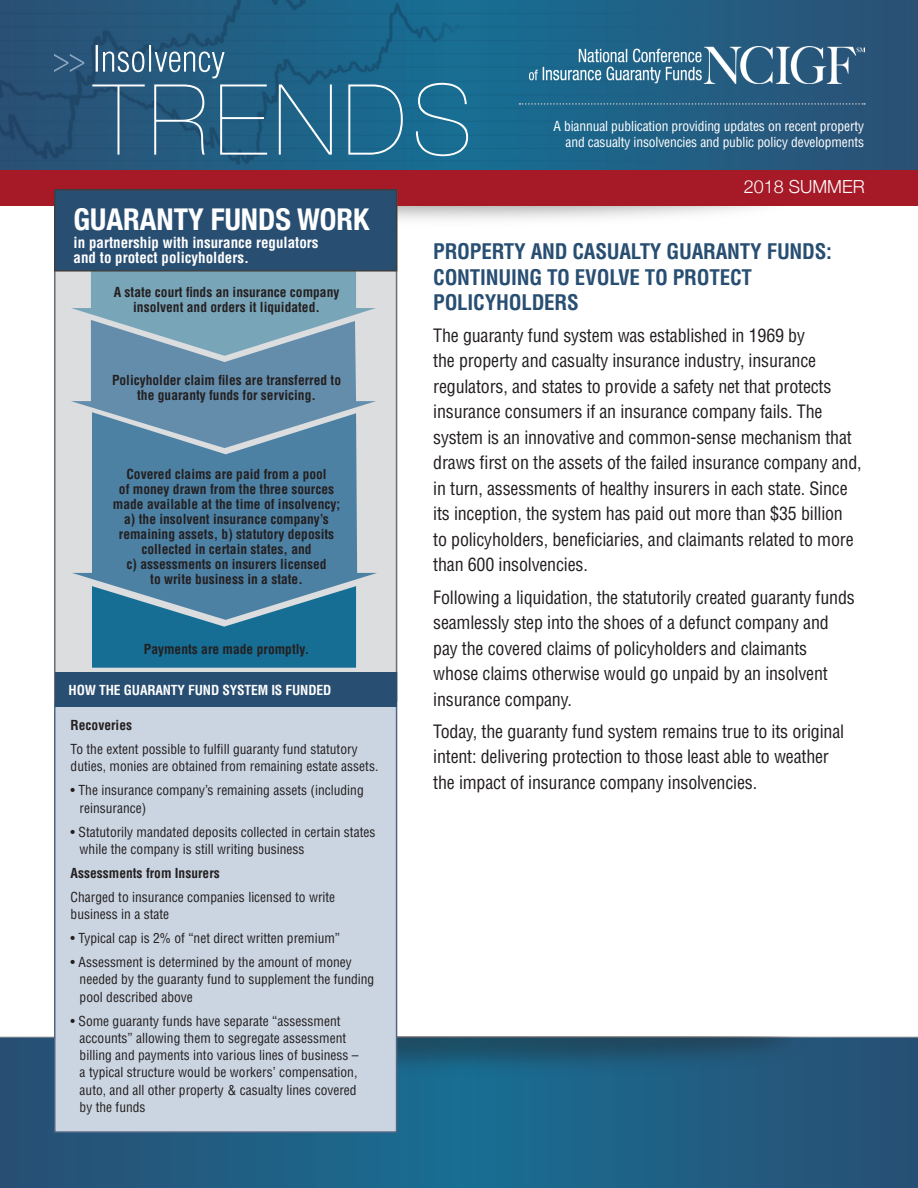
<style>
.page{position:relative;width:918px;height:1188px;background:#fff}
.page>*{position:absolute;margin:0;border:0;box-sizing:border-box;transform-origin:0 0}
.t1{font:700 condensed 30px "Helvetica Neue";color:#fff}
.t2{font:700 condensed 21px/25.2px "Helvetica";letter-spacing:-.01em;color:#284e72}
.t3{font:condensed 18px/25.5px "Helvetica";letter-spacing:-.01em;color:#231f20}
.t4{font:300 18px "Helvetica Neue";color:#fff}
.t5{font:700 condensed 15px/15px "Helvetica";color:#fff}
.t6{font:condensed 13.5px/17.2px "Helvetica";color:#231f20}
.t7{font:700 condensed 13.5px/15px "Helvetica";color:#231f20;text-align:center}
.t8{font:condensed 13.5px/16.2px "Helvetica";letter-spacing:-.01em;color:#fff;text-align:right}
.t9{font:700 condensed 13.5px "Helvetica";letter-spacing:-.01em;color:#fff}
</style>
<div class="page">
<svg style="left:0;top:1038px;width:918px;height:150px;background:#215c81"></svg>
<img style="left:397px;top:205px;width:415px;height:38px">
<div style="left:0;top:162px;width:918px;height:43px;background:#a61a28"></div>
<hr style="left:0;top:1037px;width:918px;height:1px;background:#919295">
<img style="left:0;top:0;width:918px;height:170px">
<img style="left:397px;top:1037px;width:427px;height:62px">
<img style="left:530px;top:47px;width:334px;height:36px">
<svg style="left:92px;top:45px;width:376px;height:111px;background:#2f6c8e"></svg>
<svg style="left:54px;top:54px;width:30px;height:18px"></svg>
<svg style="left:519px;top:103px;width:346px;height:2px"></svg>
<div style="left:54px;top:672px;width:343px;height:461px;background:#cbd5e1;border:2px solid #516585"></div>
<div style="left:54px;top:189px;width:343px;height:513px;background:#dcdddf;border:2px solid #6c6d70"></div>
<svg style="left:71px;top:272px;width:305px;height:140px"></svg>
<svg style="left:72px;top:412px;width:305px;height:208px;fill:#4d81a4"></svg>
<svg style="left:92px;top:586px;width:264px;height:82px;background:#307a9c"></svg>
<div style="left:55px;top:672px;width:342px;height:34px;background:#284e72"></div>
<div style="left:54px;top:189px;width:343px;height:83px;background:#284e72;border:2px solid #3e3e3f"></div>
<p class="t1" style="left:74px;top:194px;width:297px">GUARANTY FUNDS WORK</p>
<p class="t5" style="left:74px;top:235px;width:246px">in partnership with insurance regulators and to protect policyholders.</p>
<p class="t7" style="left:114px;top:285px;width:227px">A state court finds an insurance company insolvent and orders it liquidated.</p>
<p class="t7" style="left:112px;top:372px;width:231px">Policyholder claim files are transferred to the guaranty funds for servicing.</p>
<p class="t7" style="left:113px;top:466px;width:229px">Covered claims are paid from a pool<br>of money drawn from the three sources made available at the time of insolvency; a) the insolvent insurance company’s remaining assets, b) statutory deposits collected in certain states, and<br>c) assessments on insurers licensed<br>to write business in a state.</p>
<p class="t7" style="left:144px;top:641px;width:167px">Payments are made promptly.</p>
<p class="t9" style="left:69px;top:682px;width:264px">HOW THE GUARANTY FUND SYSTEM IS FUNDED</p>
<p class="t7" style="left:71px;top:718px;width:63px">Recoveries</p>
<p class="t6" style="left:71px;top:740px;width:309px">To the extent possible to fulfill guaranty fund statutory duties, monies are obtained from remaining estate assets.</p>
<p class="t6" style="left:80px;top:782px;width:286px;text-indent:-9px">• The insurance company’s remaining assets (including reinsurance)</p>
<p class="t6" style="left:80px;top:823px;width:297px;text-indent:-9px">• Statutorily mandated deposits collected in certain states while the company is still writing business</p>
<p class="t7" style="left:71px;top:865px;width:151px">Assessments from Insurers</p>
<p class="t6" style="left:71px;top:888px;width:266px">Charged to insurance companies licensed to write business in a state</p>
<p class="t6" style="left:71px;top:929px;width:271px">• Typical cap is 2% of “net direct written premium”</p>
<p class="t6" style="left:80px;top:953px;width:296px;text-indent:-9px">• Assessment is determined by the amount of money needed by the guaranty fund to supplement the funding pool described above</p>
<p class="t6" style="left:80px;top:1012px;width:280px;text-indent:-9px">• Some guaranty funds have separate “assessment accounts” allowing them to segregate assessment billing and payments into various lines of business – a typical structure would be workers’ compensation, auto, and all other property &amp; casualty lines covered by the funds</p>
<p class="t8" style="left:554px;top:118px;width:312px">A biannual publication providing updates on recent property and casualty insolvencies and public policy developments</p>
<p class="t4" style="left:744px;top:172px;width:122px">2018 SUMMER</p>
<p class="t2" style="left:433px;top:239px;width:400px">PROPERTY AND CASUALTY GUARANTY FUNDS:<br>CONTINUING TO EVOLVE TO PROTECT<br>POLICYHOLDERS</p>
<p class="t3" style="left:433px;top:323px;width:430px">The guaranty fund system was established in 1969 by<br>the property and casualty insurance industry, insurance regulators, and states to provide a safety net that protects insurance consumers if an insurance company fails. The system is an innovative and common-sense mechanism that draws first on the assets of the failed insurance company and, in turn, assessments of healthy insurers in each state. Since its inception, the system has paid out more than $35 billion<br>to policyholders, beneficiaries, and claimants related to more than 600 insolvencies.</p>
<p class="t3" style="left:433px;top:584px;width:423px">Following a liquidation, the statutorily created guaranty funds seamlessly step into the shoes of a defunct company and pay the covered claims of policyholders and claimants whose claims otherwise would go unpaid by an insolvent insurance company.</p>
<p class="t3" style="left:433px;top:719px;width:412px">Today, the guaranty fund system remains true to its original intent: delivering protection to those least able to weather the impact of insurance company insolvencies.</p>
</div>
